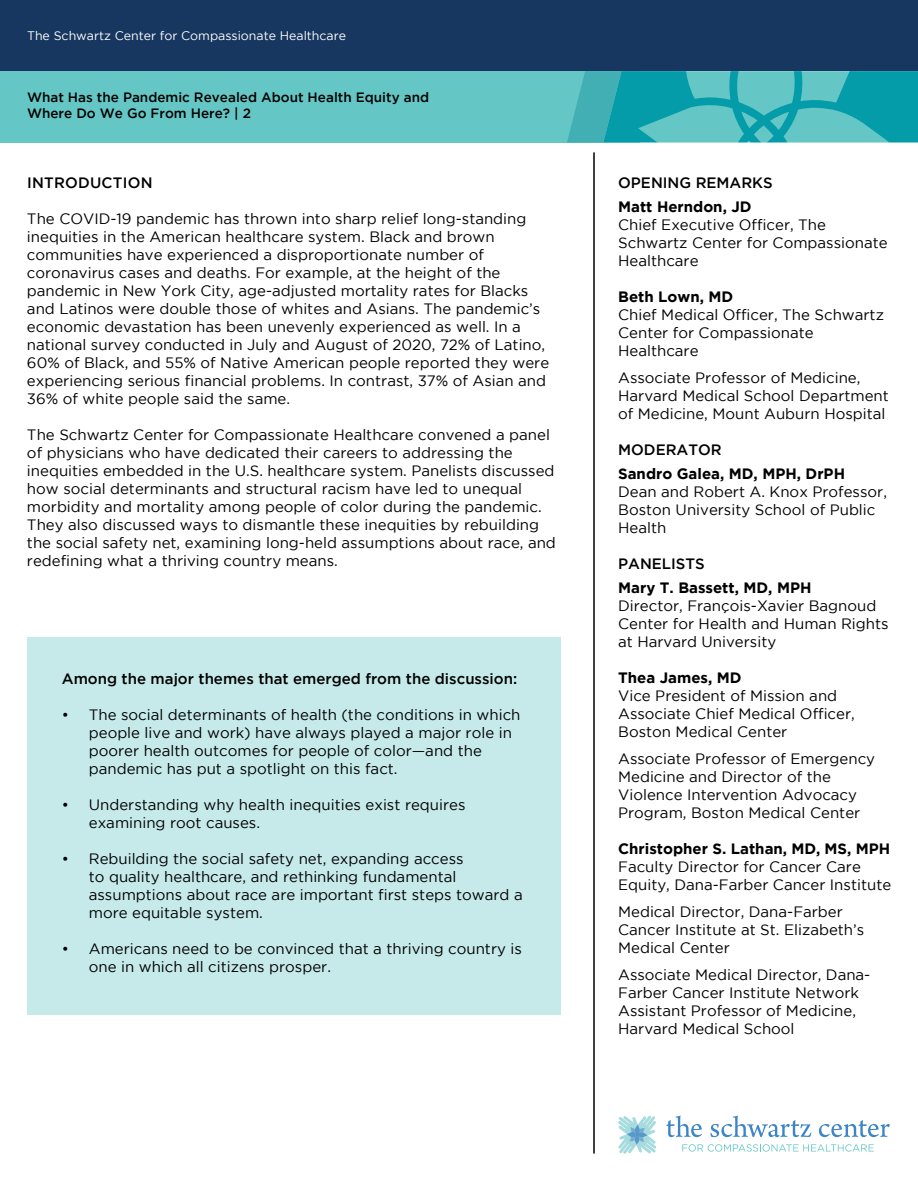
<style>
.page{position:relative;width:918px;height:1188px;background:#fff}
.page>*{position:absolute;margin:0;border:0;box-sizing:border-box;transform-origin:0 0}
.t1{font:15px/18px "Gotham";color:#000}
.t2{font:700 15px "Gotham";color:#000}
.t3{font:500 15px "Gotham";color:#000}
.t4{font:500 13.5px/16.2px "Gotham";color:#000}
.t5{font:12.45px "Gotham";color:#fff}
</style>
<div class="page">
<svg style="left:618px;top:1116px;width:38px;height:38px"></svg>
<svg style="left:682px;top:1144px;width:192px;height:8px"></svg>
<svg style="left:710px;top:1116px;width:101px;height:21px"></svg>
<svg style="left:666px;top:1116px;width:36px;height:21px"></svg>
<svg style="left:819px;top:1120px;width:71px;height:17px"></svg>
<hr style="left:593px;top:152px;width:2px;height:1002px;background:#000">
<div style="left:0;top:0;width:918px;height:71px;background:#173760"></div>
<div style="left:0;top:71px;width:639px;height:72px;background:#64c7c6"></div>
<svg style="left:567px;top:71px;width:351px;height:72px;background:#36b1b7"></svg>
<div style="left:27px;top:637px;width:534px;height:378px;background:#c6eae9"></div>
<p class="t5" style="left:27px;top:28px;width:321px">The Schwartz Center for Compassionate Healthcare</p>
<p class="t4" style="left:27px;top:89px;width:404px">What Has the Pandemic Revealed About Health Equity and<br>Where Do We Go From Here? | 2</p>
<p class="t3" style="left:27px;top:174px;width:127px">INTRODUCTION</p>
<p class="t1" style="left:27px;top:210px;width:524px">The COVID-19 pandemic has thrown into sharp relief long-standing inequities in the American healthcare system. Black and brown communities have experienced a disproportionate number of coronavirus cases and deaths. For example, at the height of the pandemic in New York City, age-adjusted mortality rates for Blacks and Latinos were double those of whites and Asians. The pandemic’s economic devastation has been unevenly experienced as well. In a national survey conducted in July and August of 2020, 72% of Latino, 60% of Black, and 55% of Native American people reported they were experiencing serious financial problems. In contrast, 37% of Asian and 36% of white people said the same.</p>
<p class="t1" style="left:27px;top:426px;width:530px">The Schwartz Center for Compassionate Healthcare convened a panel of physicians who have dedicated their careers to addressing the inequities embedded in the U.S. healthcare system. Panelists discussed how social determinants and structural racism have led to unequal morbidity and mortality among people of color during the pandemic.<br>They also discussed ways to dismantle these inequities by rebuilding the social safety net, examining long-held assumptions about race, and redefining what a thriving country means.</p>
<p class="t3" style="left:62px;top:670px;width:457px">Among the major themes that emerged from the discussion:</p>
<p class="t1" style="left:89px;top:705px;width:433px;text-indent:-27px">• The social determinants of health (the conditions in which people live and work) have always played a major role in poorer health outcomes for people of color—and the pandemic has put a spotlight on this fact.</p>
<p class="t1" style="left:89px;top:795px;width:378px;text-indent:-27px">• Understanding why health inequities exist requires examining root causes.</p>
<p class="t1" style="left:89px;top:849px;width:435px;text-indent:-27px">• Rebuilding the social safety net, expanding access<br>to quality healthcare, and rethinking fundamental assumptions about race are important first steps toward a more equitable system.</p>
<p class="t1" style="left:89px;top:939px;width:435px;text-indent:-27px">• Americans need to be convinced that a thriving country is one in which all citizens prosper.</p>
<p class="t3" style="left:618px;top:174px;width:156px">OPENING REMARKS</p>
<p class="t2" style="left:618px;top:198px;width:135px">Matt Herndon, JD</p>
<p class="t1" style="left:618px;top:216px;width:271px">Chief Executive Officer, The<br>Schwartz Center for Compassionate<br>Healthcare</p>
<p class="t2" style="left:618px;top:288px;width:117px">Beth Lown, MD</p>
<p class="t1" style="left:618px;top:306px;width:267px">Chief Medical Officer, The Schwartz<br>Center for Compassionate<br>Healthcare</p>
<p class="t1" style="left:618px;top:369px;width:272px">Associate Professor of Medicine,<br>Harvard Medical School Department of Medicine, Mount Auburn Hospital</p>
<p class="t3" style="left:618px;top:441px;width:105px">MODERATOR</p>
<p class="t2" style="left:618px;top:465px;width:228px">Sandro Galea, MD, MPH, DrPH</p>
<p class="t1" style="left:618px;top:483px;width:270px">Dean and Robert A. Knox Professor,<br>Boston University School of Public<br>Health</p>
<p class="t3" style="left:618px;top:555px;width:88px">PANELISTS</p>
<p class="t2" style="left:618px;top:579px;width:195px">Mary T. Bassett, MD, MPH</p>
<p class="t1" style="left:618px;top:597px;width:272px">Director, François-Xavier Bagnoud<br>Center for Health and Human Rights at Harvard University</p>
<p class="t2" style="left:618px;top:669px;width:125px">Thea James, MD</p>
<p class="t1" style="left:618px;top:687px;width:238px">Vice President of Mission and<br>Associate Chief Medical Officer,<br>Boston Medical Center</p>
<p class="t1" style="left:618px;top:750px;width:258px">Associate Professor of Emergency<br>Medicine and Director of the<br>Violence Intervention Advocacy<br>Program, Boston Medical Center</p>
<p class="t2" style="left:618px;top:840px;width:273px">Christopher S. Lathan, MD, MS, MPH</p>
<p class="t1" style="left:618px;top:858px;width:275px">Faculty Director for Cancer Care<br>Equity, Dana-Farber Cancer Institute</p>
<p class="t1" style="left:618px;top:903px;width:248px">Medical Director, Dana-Farber<br>Cancer Institute at St. Elizabeth’s<br>Medical Center</p>
<p class="t1" style="left:618px;top:966px;width:254px">Associate Medical Director, Dana-<br>Farber Cancer Institute Network<br>Assistant Professor of Medicine,<br>Harvard Medical School</p>
</div>
